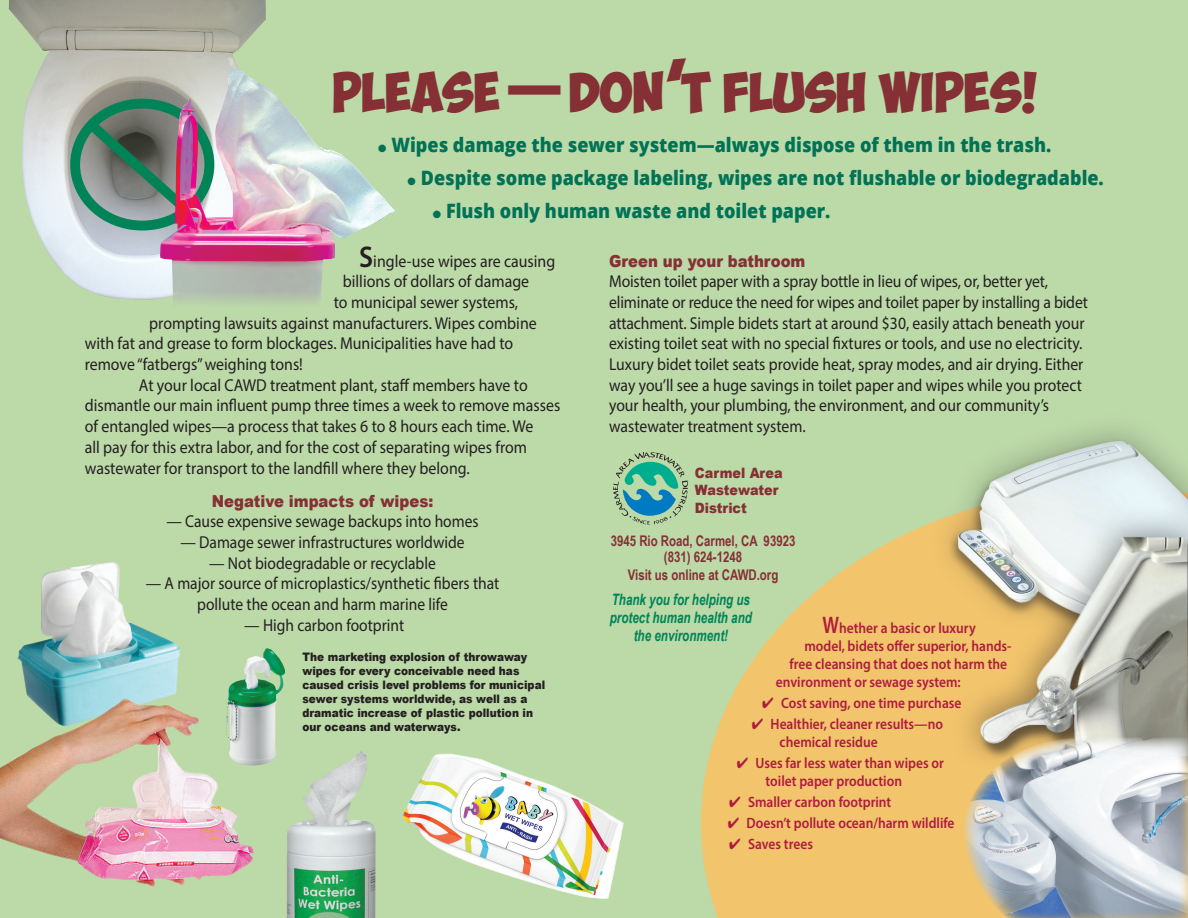
<style>
.page{position:relative;width:1188px;height:918px;background:#bcd9a8}
.page>*{position:absolute;margin:0;border:0;box-sizing:border-box;transform-origin:0 0}
.t1{font:700 39.6px "Obelix Pro";color:#843034;scale:.91 1}
.italic_head{font:800 19.8px "Open Sans";color:#007256;scale:.91 1}
.Paragraph_Style_wipe{font:17.25px/20.7px "Myriad Pro";color:#231f20;scale:.92 1}
.Paragraph_Style_wipe-2{font:17.25px/20.7px "Myriad Pro";color:#231f20;scale:.91 1}
.Paragraph_Style_wipe-3{font:17.25px "Myriad Pro";color:#231f20;scale:.9 1}
.t2{font:900 16.5px "Arial";color:#853035;scale:.9 1}
.t3{font:italic 700 15.75px/18px "Arial Narrow";color:#008457;text-align:center;scale:.9 1}
.t4{font:600 15px/18px "Myriad Pro";color:#af1b3f;scale:.9 1}
.t5{font:700 14.7px "Arial Narrow";color:#853035;scale:.95 1}
.t6{font:900 14.25px "Arial";color:#843034;scale:.9 1}
.t7{font:900 11.7px/14.1px "Arial";color:#231f20;scale:.9 1}
.s1{font-weight:600;font-size:30px}
.s2{font-size:24px}
</style>
<div class="page">
<svg style="left:701px;top:524px;width:263px;height:394px;fill:#f2c46c"></svg>
<div style="left:928px;top:411px;width:260px;height:246px;background:#231f20;opacity:.35"></div>
<img style="left:958px;top:441px;width:230px;height:65px">
<img style="left:17px;top:562px;width:164px;height:136px">
<img style="left:9px;top:0;width:257px;height:300px">
<div style="left:70px;top:99px;width:144px;height:132px;border:10px solid #008457;border-radius:50%"></div>
<svg style="left:80px;top:113px;width:80px;height:112px;background:#618074"></svg>
<img style="left:287px;top:751px;width:89px;height:167px">
<div style="left:950px;top:506px;width:238px;height:282px;background:#231f20;opacity:.55"></div>
<img style="left:974px;top:537px;width:214px;height:200px">
<img style="left:404px;top:753px;width:220px;height:146px">
<img style="left:964px;top:737px;width:224px;height:181px">
<img style="left:613px;top:452px;width:75px;height:73px">
<svg style="left:623px;top:462px;width:57px;height:54px"></svg>
<img style="left:160px;top:67px;width:235px;height:236px">
<img style="left:0;top:698px;width:254px;height:189px">
<img style="left:224px;top:648px;width:64px;height:118px">
<p class="t1" style="left:333px;top:76px;width:775px">PLEASE—DON’T FLUSH WIPES!</p>
<p class="italic_head" style="left:378px;top:130px;width:741px">● Wipes damage the sewer system—always dispose of them in the trash.</p>
<p class="italic_head" style="left:408px;top:163px;width:767px">● Despite some package labeling, wipes are not flushable or biodegradable.</p>
<p class="italic_head" style="left:433px;top:196px;width:439px">● Flush only human waste and toilet paper.</p>
<p class="Paragraph_Style_wipe" style="left:359px;top:250px;width:215px"><span class="s1">S</span>ingle-use wipes are causing</p>
<p class="Paragraph_Style_wipe" style="left:343px;top:271px;width:204px">billions of dollars of damage</p>
<p class="Paragraph_Style_wipe" style="left:334px;top:292px;width:202px">to municipal sewer systems,</p>
<p class="Paragraph_Style_wipe" style="left:149px;top:312px;width:423px">prompting lawsuits against manufacturers. Wipes combine</p>
<p class="Paragraph_Style_wipe" style="left:85px;top:333px;width:467px">with fat and grease to form blockages. Municipalities have had to</p>
<p class="Paragraph_Style_wipe" style="left:85px;top:354px;width:239px">remove “fatbergs” weighing tons!</p>
<p class="Paragraph_Style_wipe" style="left:85px;top:374px;width:518px;text-indent:54px">At your local CAWD treatment plant, staff members have to dismantle our main influent pump three times a week to remove masses of entangled wipes—a process that takes 6 to 8 hours each time. We<br>all pay for this extra labor, and for the cost of separating wipes from wastewater for transport to the landfill where they belong.</p>
<p class="t2" style="left:212px;top:489px;width:248px">Negative impacts of wipes:</p>
<p class="Paragraph_Style_wipe-3" style="left:166px;top:511px;width:348px">— Cause expensive sewage backups into homes</p>
<p class="Paragraph_Style_wipe-3" style="left:180px;top:532px;width:317px">— Damage sewer infrastructures worldwide</p>
<p class="Paragraph_Style_wipe-3" style="left:209px;top:552px;width:253px">— Not biodegradable or recyclable</p>
<p class="Paragraph_Style_wipe-3" style="left:146px;top:573px;width:394px">— A major source of microplastics/synthetic fibers that</p>
<p class="Paragraph_Style_wipe-3" style="left:197px;top:594px;width:280px">pollute the ocean and harm marine life</p>
<p class="Paragraph_Style_wipe-3" style="left:244px;top:614px;width:179px">— High carbon footprint</p>
<p class="t7" style="left:302px;top:649px;width:271px">The marketing explosion of throwaway wipes for every conceivable need has caused crisis level problems for municipal sewer systems worldwide, as well as a dramatic increase of plastic pollution in our oceans and waterways.</p>
<p class="t2" style="left:609px;top:249px;width:220px">Green up your bathroom</p>
<p class="Paragraph_Style_wipe-2" style="left:609px;top:271px;width:528px">Moisten toilet paper with a spray bottle in lieu of wipes, or, better yet, eliminate or reduce the need for wipes and toilet paper by installing a bidet attachment. Simple bidets start at around $30, easily attach beneath your existing toilet seat with no special fixtures or tools, and use no electricity.<br>Luxury bidet toilet seats provide heat, spray modes, and air drying. Either way you’ll see a huge savings in toilet paper and wipes while you protect your health, your plumbing, the environment, and our community’s wastewater treatment system.</p>
<p class="t6" style="left:695px;top:463px;width:99px">Carmel Area</p>
<p class="t6" style="left:695px;top:480px;width:94px">Wastewater</p>
<p class="t6" style="left:695px;top:497px;width:59px">District</p>
<p class="t5" style="left:611px;top:529px;width:196px">3945 Rio Road, Carmel, CA 93923</p>
<p class="t5" style="left:664px;top:546px;width:84px">(831) 624-1248</p>
<p class="t5" style="left:628px;top:563px;width:160px">Visit us online at CAWD.org</p>
<p class="t3" style="left:610px;top:590px;width:159px">Thank you for helping us protect human health and the environment!</p>
<p class="t4" style="left:822px;top:618px;width:172px"><span class="s2">W</span>hether a basic or luxury</p>
<p class="t4" style="left:804px;top:636px;width:231px">model, bidets offer superior, hands-</p>
<p class="t4" style="left:789px;top:654px;width:243px">free cleansing that does not harm the</p>
<p class="t4" style="left:776px;top:672px;width:207px">environment or sewage system:</p>
<p class="t4" style="left:762px;top:694px;width:223px">✔ Cost saving, one time purchase</p>
<p class="t4" style="left:780px;top:715px;width:183px;text-indent:-28px">✔ Healthier, cleaner results—no chemical residue</p>
<p class="t4" style="left:766px;top:754px;width:200px;text-indent:-29px">✔ Uses far less water than wipes or toilet paper production</p>
<p class="t4" style="left:729px;top:793px;width:182px">✔ Smaller carbon footprint</p>
<p class="t4" style="left:728px;top:814px;width:254px">✔ Doesn’t pollute ocean/harm wildlife</p>
<p class="t4" style="left:729px;top:835px;width:95px">✔ Saves trees</p>
</div>
